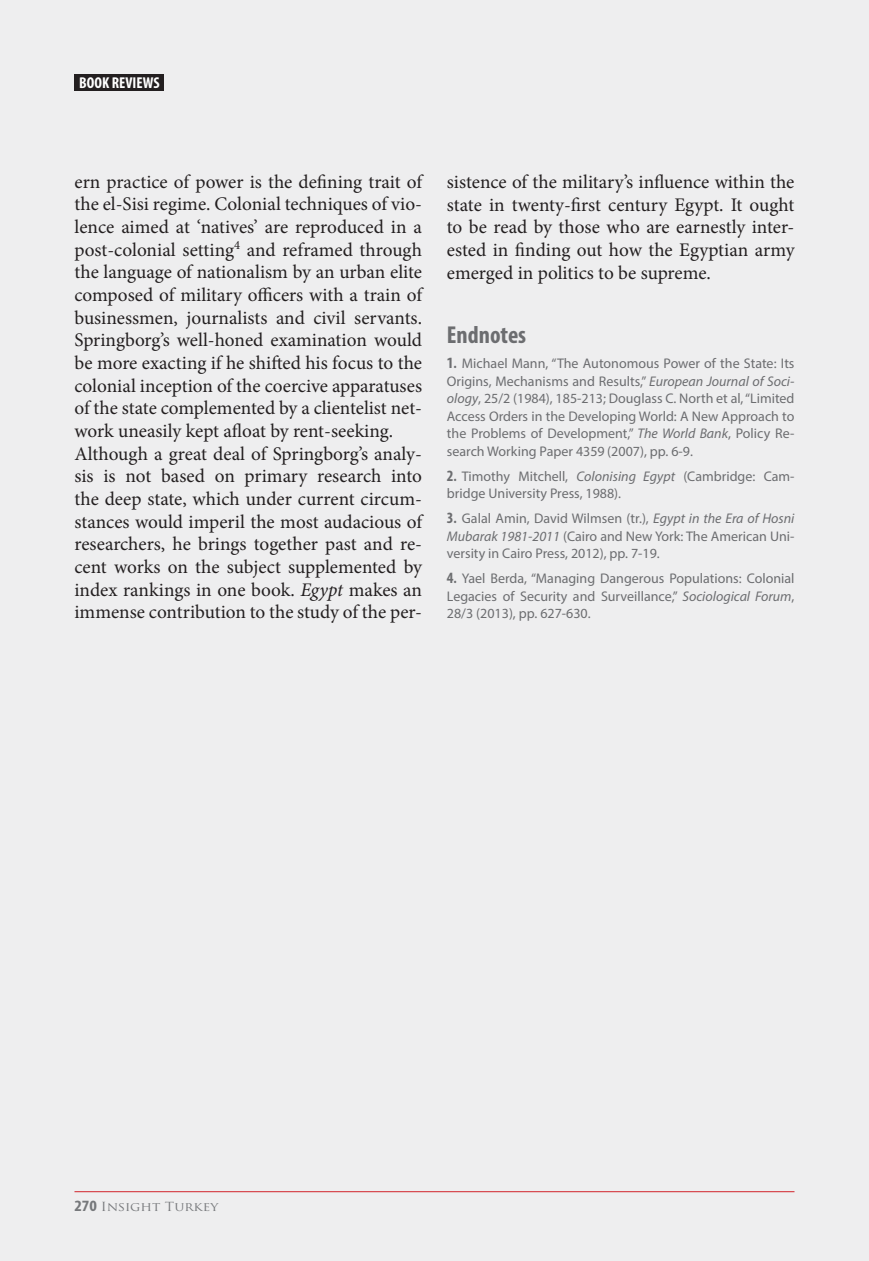
<style>
.page{position:relative;width:869px;height:1261px;background:#fff}
.page>*{position:absolute;margin:0;border:0;box-sizing:border-box;transform-origin:0 0}
.t1{font:700 condensed 24.5px "Myriad Pro";color:#6c6d70}
.t2{font:19.25px/22.6px "Minion Pro";color:#231f20}
.t3{font:700 condensed 15.75px "Myriad Pro";color:#fff}
.t4{font:14px/17.5px "Myriad Pro";color:#6c6d70;text-align:justify}
.t5{font:12.25px "Trajan Pro";color:#76787b;scale:1.11 1}
.s1{font-style:italic}
.s2{font-weight:700;font-stretch:condensed;font-size:15.75px}
.s3{font-weight:700;font-stretch:condensed}
.s4{font-family:"Myriad Pro";font-weight:700;font-stretch:condensed;font-size:15.75px}
</style>
<div class="page">
<div style="left:0;top:0;width:868px;height:1260px;background:#eeeeef"></div>
<div style="left:74px;top:74px;width:90px;height:17px;background:#231f20"></div>
<hr style="left:74px;top:1190px;width:720px;height:1px;background:#d1232a">
<p class="t3" style="left:79px;top:73px;width:82px">BOOK REVIEWS</p>
<p class="t2" style="left:74px;top:170px;width:349px">ern practice of power is the defining trait of the el-Sisi regime. Colonial techniques of vio&shy;lence aimed at ‘natives’ are reproduced in a post-colonial setting<sup>4</sup> and reframed through the language of nationalism by an urban elite composed of military officers with a train of businessmen, journalists and civil servants.<br>Springborg’s well-honed examination would be more exacting if he shifted his focus to the colonial inception of the coercive apparatuses of the state complemented by a clientelist net&shy;work uneasily kept afloat by rent-seeking.<br>Although a great deal of Springborg’s analy&shy;sis is not based on primary research into the deep state, which under current circum&shy;stances would imperil the most audacious of researchers, he brings together past and re&shy;cent works on the subject supplemented by index rankings in one book. <span class="s1">Egypt</span> makes an immense contribution to the study of the per-</p>
<p class="t2" style="left:446px;top:170px;width:349px;text-align:justify">sistence of the military’s influence within the state in twenty-first century Egypt. It ought to be read by those who are earnestly inter&shy;ested in finding out how the Egyptian army emerged in politics to be supreme.</p>
<p class="t1" style="left:446px;top:319px;width:81px">Endnotes</p>
<p class="t4" style="left:446px;top:354px;width:349px"><span class="s2">1</span><span class="s3">.</span> Michael Mann, “The Autonomous Power of the State: Its Origins, Mechanisms and Results,” <span class="s1">European Journal of Soci&shy;ology</span>, 25/2 (1984), 185-213; Douglass C. North et al, “Limited Access Orders in the Developing World: A New Approach to the Problems of Development,” <span class="s1">The World Bank</span>, Policy Re&shy;search Working Paper 4359 (2007), pp. 6-9.</p>
<p class="t4" style="left:446px;top:466px;width:349px"><span class="s2">2</span><span class="s3">.</span> Timothy Mitchell, <span class="s1">Colonising Egypt</span> (Cambridge: Cam&shy;bridge University Press, 1988).</p>
<p class="t4" style="left:446px;top:509px;width:349px"><span class="s2">3</span><span class="s3">.</span> Galal Amin, David Wilmsen (tr.), <span class="s1">Egypt in the Era of Hosni Mubarak 1981-2011</span> (Cairo and New York: The American Uni&shy;versity in Cairo Press, 2012), pp. 7-19.</p>
<p class="t4" style="left:446px;top:569px;width:349px"><span class="s2">4</span><span class="s3">.</span> Yael Berda, “Managing Dangerous Populations: Colonial Legacies of Security and Surveillance,” <span class="s1">Sociological Forum</span>, 28/3 (2013), pp. 627-630.</p>
<p class="t5" style="left:74px;top:1198px;width:131px"><span class="s4">270</span> Insight Turkey</p>
</div>
